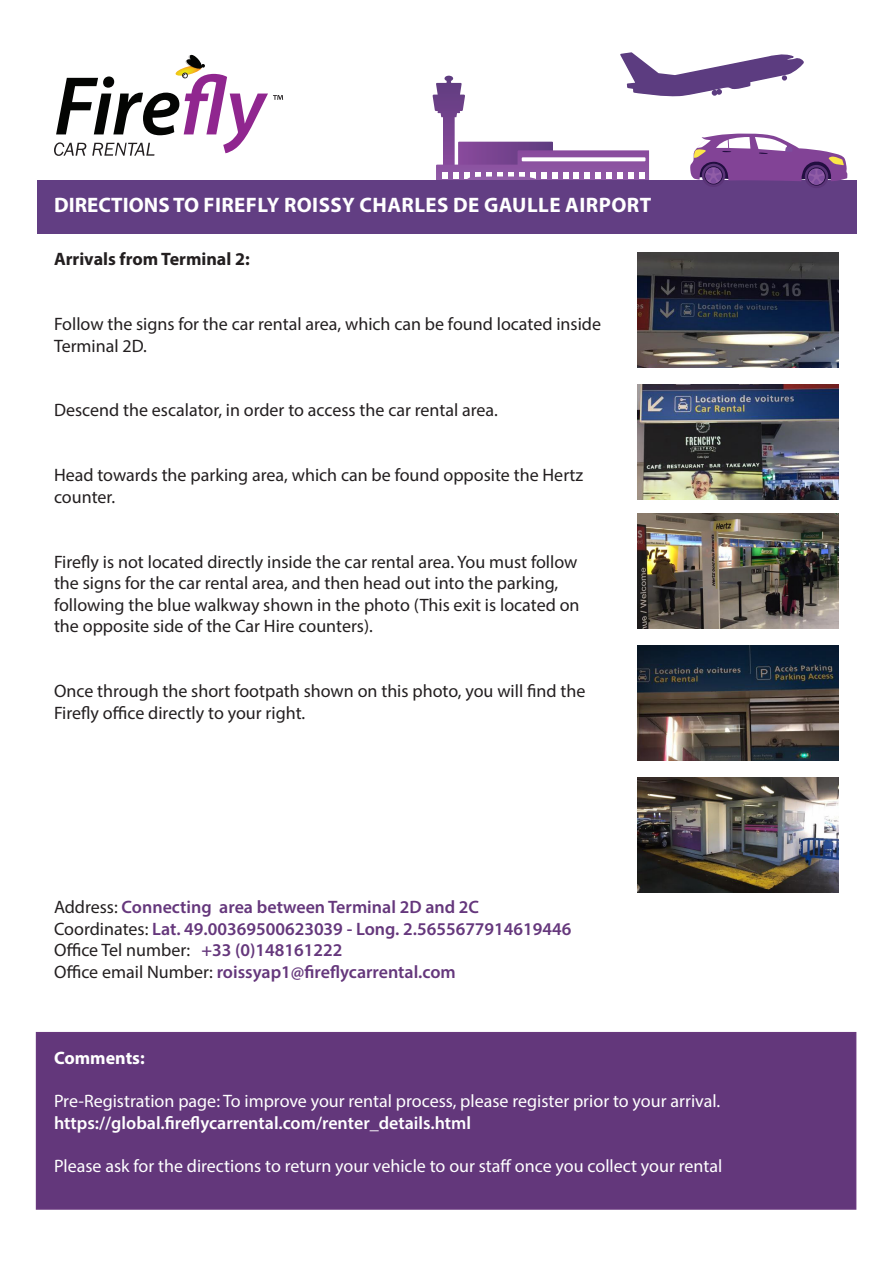
<style>
.page{position:relative;width:893px;height:1263px;background:#fff}
.page>*{position:absolute;margin:0;border:0;box-sizing:border-box;transform-origin:0 0}
.t1{font:700 21px "Myriad Pro";letter-spacing:.02em;color:#fff}
.t2{font:18px/21.6px "Myriad Pro";color:#231f20}
.t3{font:18px/21.6px "Myriad Pro";color:#fff}
.t4{font:600 18px "Myriad Pro";color:#65377c}
.t5{font:700 18px "Myriad Pro";color:#231f20}
.t6{font:700 18px "Myriad Pro";color:#fff}
.s1{font-weight:400;color:#231f20}
.s2{font-weight:600;color:#65377c}
.s3{font-weight:600}
</style>
<div class="page">
<div style="left:37px;top:181px;width:819px;height:53px;background:#623e83"></div>
<div style="left:702px;top:164px;width:23px;height:23px;background:#5b3578;border-radius:50%"></div>
<svg style="left:805px;top:165px;width:23px;height:23px"></svg>
<svg style="left:433px;top:52px;width:414px;height:133px"></svg>
<div style="left:36px;top:1032px;width:820px;height:178px;background:#63377b;border:2px solid #68387e"></div>
<img style="left:638px;top:252px;width:201px;height:115px">
<img style="left:638px;top:514px;width:201px;height:115px">
<img style="left:638px;top:384px;width:201px;height:115px">
<img style="left:638px;top:646px;width:201px;height:115px">
<img style="left:638px;top:778px;width:201px;height:115px">
<svg style="left:54px;top:54px;width:229px;height:102px"></svg>
<p class="t1" style="left:54px;top:191px;width:598px">DIRECTIONS TO FIREFLY ROISSY CHARLES DE GAULLE AIRPORT</p>
<p class="t5" style="left:54px;top:247px;width:197px">Arrivals from Terminal 2:</p>
<p class="t2" style="left:54px;top:313px;width:549px">Follow the signs for the car rental area, which can be found located inside<br>Terminal 2D.</p>
<p class="t2" style="left:54px;top:399px;width:445px">Descend the escalator, in order to access the car rental area.</p>
<p class="t2" style="left:54px;top:464px;width:531px">Head towards the parking area, which can be found opposite the Hertz counter.</p>
<p class="t2" style="left:54px;top:550px;width:527px">Firefly is not located directly inside the car rental area. You must follow the signs for the car rental area, and then head out into the parking, following the blue walkway shown in the photo (This exit is located on the opposite side of the Car Hire counters).</p>
<p class="t2" style="left:54px;top:680px;width:533px">Once through the short footpath shown on this photo, you will find the<br>Firefly office directly to your right.</p>
<p class="t4" style="left:54px;top:896px;width:427px"><span class="s1">Address:</span> Connecting area between Terminal 2D and 2C</p>
<p class="t4" style="left:54px;top:917px;width:519px"><span class="s1">Coordinates:</span> Lat. 49.00369500623039 - Long. 2.5655677914619446</p>
<p class="t2" style="left:54px;top:939px;width:290px">Office Tel number: <span class="s2">+33 (0)148161222</span></p>
<p class="t4" style="left:54px;top:960px;width:403px"><span class="s1">Office email Number:</span> roissyap1@fireflycarrental.com</p>
<p class="t6" style="left:54px;top:1046px;width:92px">Comments:</p>
<p class="t3" style="left:54px;top:1090px;width:668px">Pre-Registration page: To improve your rental process, please register prior to your arrival. <span class="s3">https://global.fireflycarrental.com/renter_details.html</span></p>
<p class="t3" style="left:54px;top:1155px;width:670px">Please ask for the directions to return your vehicle to our staff once you collect your rental</p>
</div>
